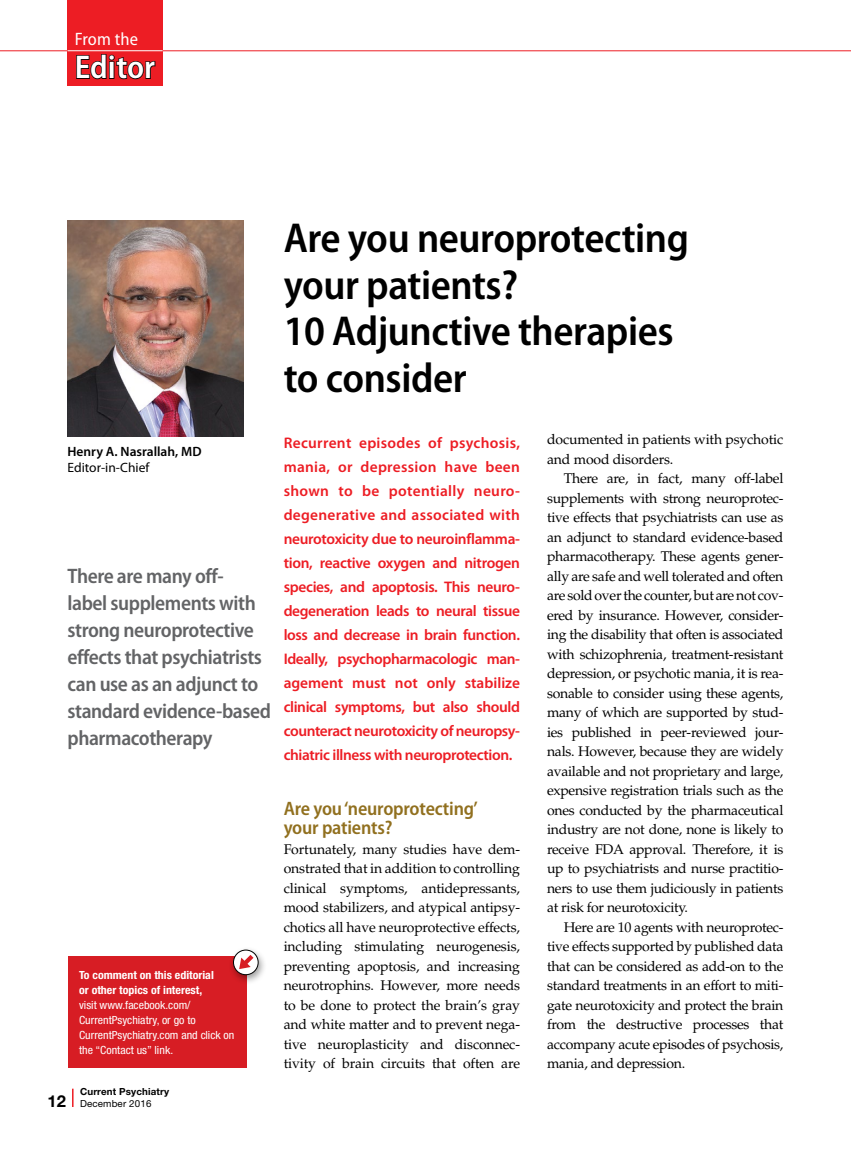
<style>
.page{position:relative;width:851px;height:1161px;background:#fff}
.page>*{position:absolute;margin:0;border:0;box-sizing:border-box;transform-origin:0 0}
.t1{font:600 semi-condensed 42px/46.5px "Myriad Pro";letter-spacing:-.01em;color:#000}
.t2{font:600 semi-condensed 33px "Myriad Pro";color:#fff}
.quote{font:600 semi-condensed 21px/27px "Myriad Pro";letter-spacing:-.02em;color:#636466}
.sub2{font:600 semi-condensed 19.5px/19.5px "Myriad Pro";letter-spacing:-.01em;color:#91701f}
.t3{font:semi-condensed 18px "Myriad Pro";letter-spacing:.01em;color:#fff}
.t4{font:700 16.5px "Helvetica Neue LT Std";color:#000}
.abstract{font:600 15.3px/24px "Myriad Pro";letter-spacing:-.025em;color:#ed1d24;text-align:justify}
.body_indent{font:14.1px/19.5px "Palatino LT Std";letter-spacing:-.02em;color:#000;text-align:justify}
.body{font:14.1px/19.5px "Palatino LT Std";letter-spacing:-.01em;color:#000;text-align:justify}
.t5{font:600 13.5px "Myriad Pro";color:#000}
.t6{font:13.5px "Myriad Pro";color:#000}
.t7{font:condensed 11.25px/15px "Helvetica Neue LT Std";color:#fff;scale:1.06 1}
.t8{font:700 9.75px "Helvetica Neue LT Std";letter-spacing:.015em;color:#000}
.t9{font:9.75px "Helvetica Neue LT Std";letter-spacing:.015em;color:#000}
.s1{font-weight:700}
</style>
<div class="page">
<svg style="left:72px;top:1089px;width:2px;height:18px"></svg>
<hr style="left:0;top:50px;width:850px;height:1px;background:#ed1d24">
<img style="left:68px;top:220px;width:175px;height:216px">
<div style="left:68px;top:0;width:95px;height:86px;background:#ed1d24"></div>
<hr style="left:68px;top:50px;width:95px;height:1px;background:#fff">
<div style="left:68px;top:957px;width:178px;height:111px;background:#d71d24"></div>
<div style="left:228px;top:946px;width:40px;height:39px;background:#000;opacity:.4"></div>
<div style="left:233px;top:950px;width:25px;height:25px;background:#fff;border-radius:50%"></div>
<div style="left:233px;top:950px;width:25px;height:25px;border:1px solid #000;border-radius:50%"></div>
<svg style="left:239px;top:955px;width:14px;height:14px"></svg>
<svg style="left:75px;top:50px;width:81px;height:30px"></svg>
<p class="t3" style="left:75px;top:28px;width:65px">From the</p>
<p class="t2" style="left:75px;top:46px;width:82px">Editor</p>
<p class="t1" style="left:284px;top:214px;width:407px">Are you neuroprotecting your patients?<br>10 Adjunctive therapies to consider</p>
<p class="t5" style="left:68px;top:443px;width:136px">Henry A. Nasrallah, MD</p>
<p class="t6" style="left:68px;top:459px;width:83px">Editor-in-Chief</p>
<p class="quote" style="left:68px;top:562px;width:205px">There are many off-<br>label supplements with strong neuroprotective effects that psychiatrists can use as an adjunct to standard evidence-based pharmacotherapy</p>
<p class="t7" style="left:79px;top:967px;width:148px"><span class="s1">To comment on this editorial<br>or other topics of interest,<br></span>visit www.facebook.com/<br>CurrentPsychiatry, or go to<br>CurrentPsychiatry.com and click on the “Contact us” link.</p>
<p class="t8" style="left:80px;top:1085px;width:90px">Current Psychiatry</p>
<p class="t4" style="left:47px;top:1091px;width:20px">12</p>
<p class="t9" style="left:80px;top:1098px;width:73px">December 2016</p>
<p class="abstract" style="left:284px;top:430px;width:238px">Recurrent episodes of psychosis, mania, or depression have been shown to be potentially neuro&shy;degenerative and associated with neurotoxicity due to neuroinflamma&shy;tion, reactive oxygen and nitrogen species, and apoptosis. This neuro‑ degeneration leads to neural tissue loss and decrease in brain function.<br>Ideally, psychopharmacologic man&shy;agement must not only stabilize clinical symptoms, but also should counteract neurotoxicity of neuropsy&shy;chiatric illness with neuroprotection.</p>
<p class="sub2" style="left:284px;top:798px;width:196px">Are you ‘neuroprotecting’ your patients?</p>
<p class="body" style="left:284px;top:839px;width:238px">Fortunately, many studies have dem&shy;onstrated that in addition to controlling clinical symptoms, antidepressants, mood stabilizers, and atypical antipsy&shy;chotics all have neuroprotective effects, including stimulating neurogenesis, preventing apoptosis, and increasing neurotrophins. However, more needs to be done to protect the brain’s gray and white matter and to prevent nega&shy;tive neuroplasticity and disconnec&shy;tivity of brain circuits that often are</p>
<p class="body" style="left:547px;top:430px;width:238px">documented in patients with psychotic and mood disorders.</p>
<p class="body_indent" style="left:547px;top:469px;width:238px;text-indent:17px">There are, in fact, many off-label supplements with strong neuroprotec&shy;tive effects that psychiatrists can use as an adjunct to standard evidence-based pharmacotherapy. These agents gener&shy;ally are safe and well tolerated and often are sold over the counter, but are not cov&shy;ered by insurance. However, consider&shy;ing the disability that often is associated with schizophrenia, treatment-resistant depression, or psychotic mania, it is rea&shy;sonable to consider using these agents, many of which are supported by stud&shy;ies published in peer-reviewed jour&shy;nals. However, because they are widely available and not proprietary and large, expensive registration trials such as the ones conducted by the pharmaceutical industry are not done, none is likely to receive FDA approval. Therefore, it is up to psychiatrists and nurse practitio&shy;ners to use them judiciously in patients at risk for neurotoxicity.</p>
<p class="body_indent" style="left:547px;top:917px;width:238px;text-indent:17px">Here are 10 agents with neuroprotec&shy;tive effects supported by published data that can be considered as add-on to the standard treatments in an effort to miti&shy;gate neurotoxicity and protect the brain from the destructive processes that accompany acute episodes of psychosis, mania, and depression.</p>
</div>
